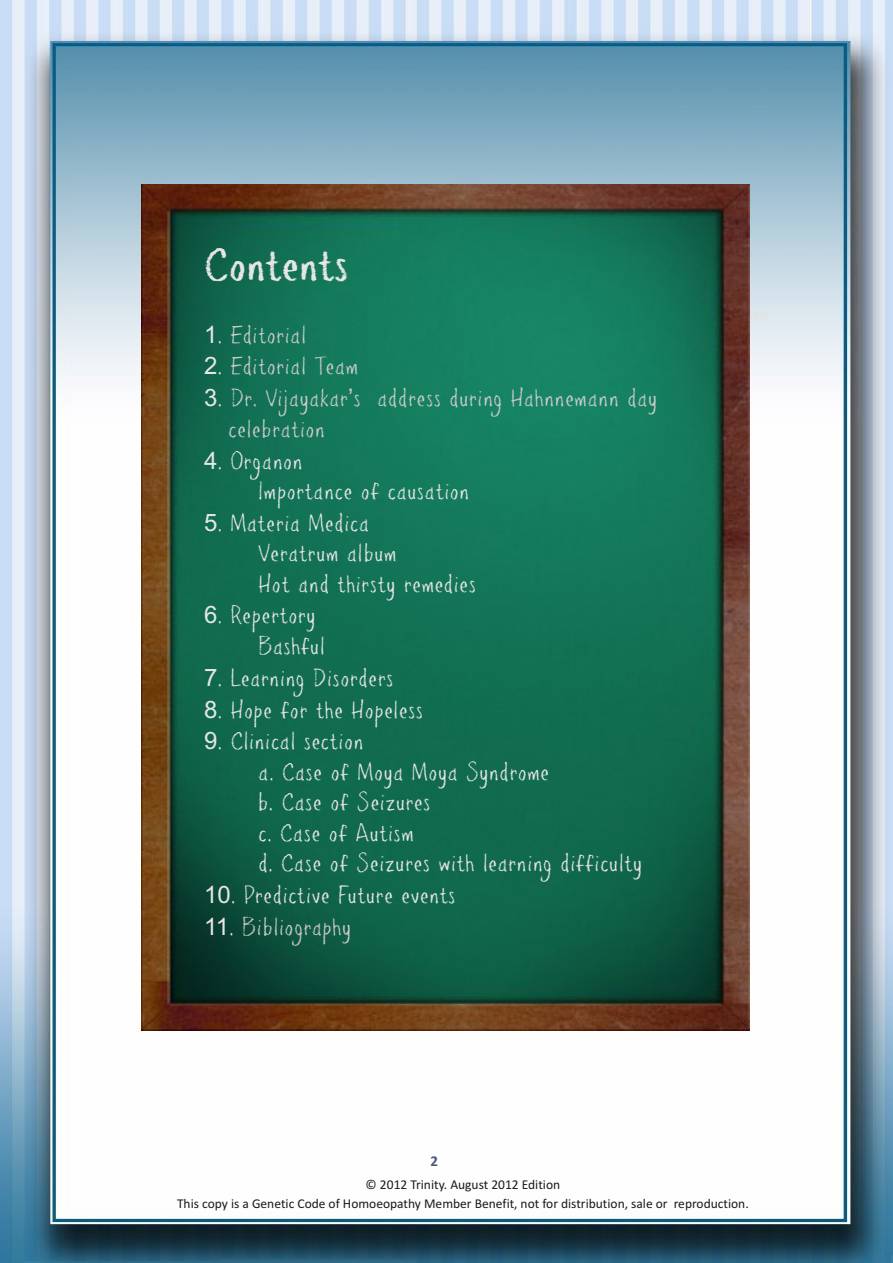
<style>
.page{position:relative;width:893px;height:1263px;background:#fff}
.page>*{position:absolute;margin:0;border:0;box-sizing:border-box;transform-origin:0 0}
.t1{font:45px "Pencil Pete FONT";color:#e6e6e6}
.t2{font:24px/30.5px "Pencil Pete FONT";color:#e6e6e6}
.t3{font:24px "Pencil Pete FONT";color:#ccc}
.t4{font:700 15px "Calibri";color:#4a5778}
.t5{font:13.5px/18.9px "Calibri";color:#1a1a1a;text-align:center}
.s1{font-family:"Arial";color:#e6e6e6}
.s2{color:#e6e6e6}
.s3{font-family:"Arial"}
</style>
<div class="page">
<img style="left:0;top:0;width:893px;height:1263px">
<img style="left:141px;top:184px;width:608px;height:847px">
<h1 class="t1" style="left:203px;top:242px;width:146px">Contents</h1>
<p class="t3" style="left:204px;top:322px;width:104px"><span class="s1">1</span><span class="s2">.</span> Editorial</p>
<p class="t3" style="left:204px;top:354px;width:156px"><span class="s1">2</span><span class="s2">.</span> Editorial Team</p>
<p class="t3" style="left:204px;top:386px;width:455px"><span class="s1">3</span><span class="s2">.</span> Dr. Vijayakar<span class="s3">’</span>s address during Hahnnemann day</p>
<p class="t2" style="left:258px;top:448px;width:213px;text-indent:-54px"><span class="s3">4</span>. Organon<br>Importance of causation</p>
<p class="t2" style="left:258px;top:510px;width:220px;text-indent:-54px"><span class="s3">5</span>. Materia Medica<br>Veratrum album<br>Hot and thirsty remedies</p>
<p class="t2" style="left:258px;top:603px;width:68px;text-indent:-54px"><span class="s3">6</span>. Repertory<br>Bashful</p>
<p class="t2" style="left:204px;top:665px;width:191px"><span class="s3">7</span>. Learning Disorders</p>
<p class="t2" style="left:204px;top:697px;width:221px"><span class="s3">8</span>. Hope for the Hopeless</p>
<p class="t2" style="left:258px;top:729px;width:386px;text-indent:-54px"><span class="s3">9</span>. Clinical section<br>a. Case of Moya Moya Syndrome<br>b. Case of Seizures<br>c. Case of Autism<br>d. Case of Seizures with learning difficulty</p>
<p class="t2" style="left:204px;top:883px;width:253px"><span class="s3">10</span>. Predictive Future events</p>
<p class="t3" style="left:204px;top:914px;width:149px"><span class="s1">11</span><span class="s2">.</span> Bibliography</p>
<p class="t3" style="left:228px;top:416px;width:99px">celebration</p>
<p class="t4" style="left:430px;top:1155px;width:9px">2</p>
<p class="t5" style="left:177px;top:1176px;width:573px">© 2012 Trinity. August 2012 Edition<br>This copy is a Genetic Code of Homoeopathy Member Benefit, not for distribution, sale or reproduction.</p>
</div>
